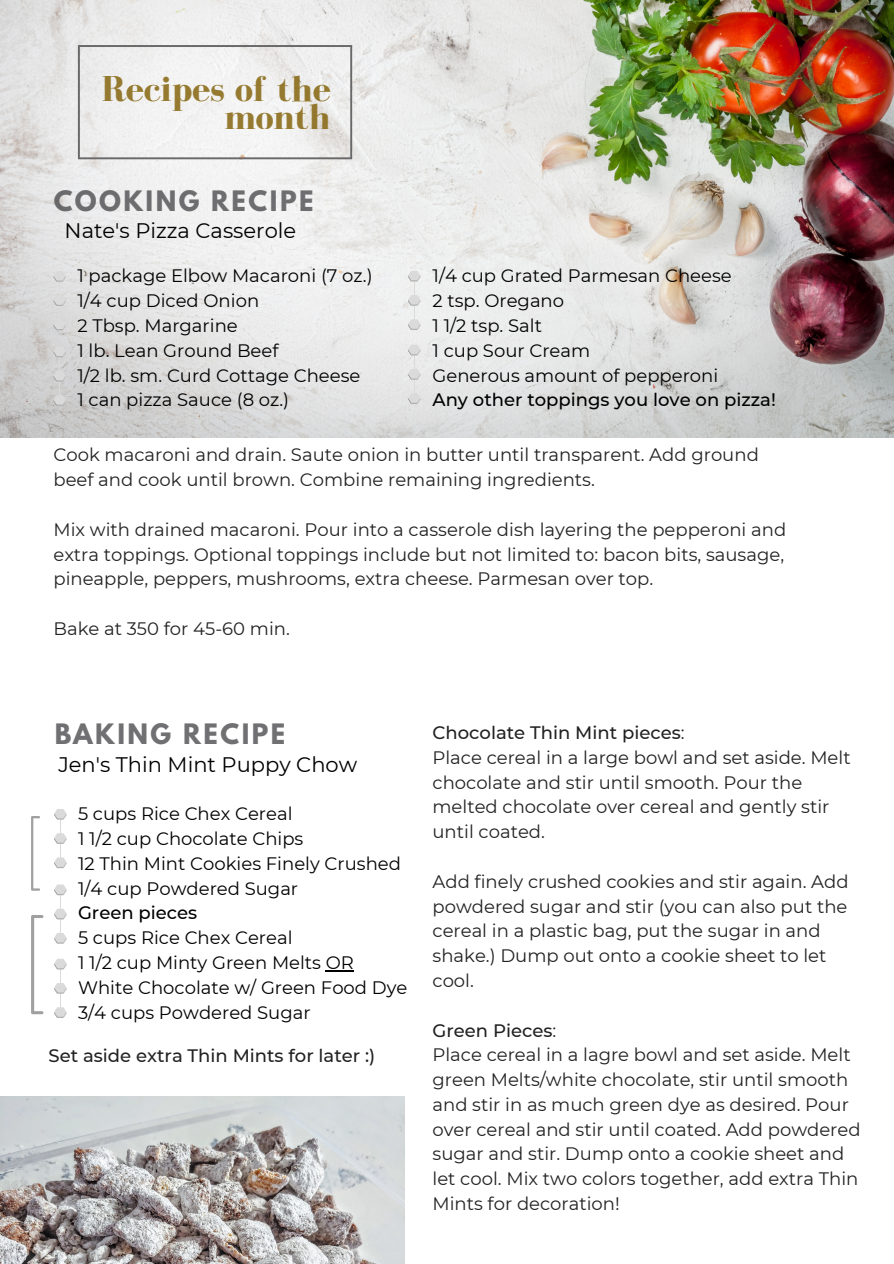
<style>
.page{position:relative;width:894px;height:1264px;background:#fff}
.page>*{position:absolute;margin:0;border:0;box-sizing:border-box;transform-origin:0 0}
.t1{font:700 37.05px/27.8px "Bodoni FLF";color:#7e5c00;text-align:right}
.t2{font:700 24.9px "League Spartan";letter-spacing:.1em;color:#4d4d50}
.t3{font:21px "Montserrat";color:#000}
.t4{font:18px/24.8px "Montserrat";color:#222}
.t5{font:18px "Montserrat";color:#000}
.t6{font:500 18px "Montserrat";color:#222}
.t7{font:500 18px "Montserrat";color:#000}
.s1{font-weight:400}
</style>
<div class="page">
<img style="left:0;top:0;width:893px;height:437px">
<svg style="left:78px;top:45px;width:274px;height:114px"></svg>
<hr style="left:60px;top:815px;width:1px;height:48px;background:#dadada">
<svg style="left:54px;top:857px;width:12px;height:11px"></svg>
<svg style="left:54px;top:833px;width:12px;height:11px"></svg>
<svg style="left:54px;top:809px;width:12px;height:10px"></svg>
<svg style="left:326px;top:970px;width:28px;height:1px"></svg>
<hr style="left:60px;top:890px;width:1px;height:49px;background:#dadada">
<svg style="left:54px;top:933px;width:12px;height:10px"></svg>
<svg style="left:54px;top:909px;width:12px;height:10px"></svg>
<svg style="left:54px;top:884px;width:12px;height:11px"></svg>
<hr style="left:60px;top:964px;width:1px;height:49px;background:#dadada">
<svg style="left:54px;top:1007px;width:12px;height:10px"></svg>
<svg style="left:54px;top:983px;width:12px;height:10px"></svg>
<svg style="left:54px;top:959px;width:12px;height:10px"></svg>
<svg style="left:31px;top:915px;width:12px;height:99px"></svg>
<svg style="left:31px;top:816px;width:9px;height:74px"></svg>
<hr style="left:59px;top:277px;width:1px;height:48px;background:#dadada">
<svg style="left:53px;top:319px;width:13px;height:11px"></svg>
<svg style="left:53px;top:295px;width:13px;height:11px"></svg>
<svg style="left:53px;top:271px;width:13px;height:11px"></svg>
<hr style="left:59px;top:352px;width:1px;height:49px;background:#dadada">
<svg style="left:53px;top:395px;width:13px;height:11px"></svg>
<svg style="left:53px;top:371px;width:13px;height:10px"></svg>
<svg style="left:53px;top:346px;width:13px;height:11px"></svg>
<hr style="left:414px;top:277px;width:1px;height:48px;background:#dadada">
<svg style="left:408px;top:319px;width:12px;height:11px"></svg>
<svg style="left:408px;top:295px;width:12px;height:11px"></svg>
<svg style="left:408px;top:271px;width:12px;height:10px"></svg>
<hr style="left:414px;top:351px;width:1px;height:48px;background:#dadada">
<svg style="left:408px;top:393px;width:12px;height:11px"></svg>
<svg style="left:408px;top:369px;width:12px;height:11px"></svg>
<svg style="left:408px;top:345px;width:12px;height:10px"></svg>
<img style="left:0;top:1096px;width:404px;height:167px">
<h1 class="t1" style="left:101px;top:74px;width:231px">Recipes of the month</h1>
<h2 class="t2" style="left:53px;top:188px;width:261px">COOKING RECIPE</h2>
<p class="t3" style="left:65px;top:218px;width:233px">Nate's Pizza Casserole</p>
<p class="t5" style="left:432px;top:265px;width:301px">1/4 cup Grated Parmesan Cheese</p>
<p class="t5" style="left:432px;top:290px;width:133px">2 tsp. Oregano</p>
<p class="t5" style="left:432px;top:314px;width:111px">1 1/2 tsp. Salt</p>
<p class="t5" style="left:432px;top:339px;width:159px">1 cup Sour Cream</p>
<p class="t5" style="left:432px;top:364px;width:287px">Generous amount of pepperoni</p>
<p class="t7" style="left:432px;top:389px;width:345px">Any other toppings you love on pizza!</p>
<p class="t4" style="left:53px;top:442px;width:706px">Cook macaroni and drain. Saute onion in butter until transparent. Add ground beef and cook until brown. Combine remaining ingredients.</p>
<p class="t4" style="left:53px;top:517px;width:734px;text-align:justify">Mix with drained macaroni. Pour into a casserole dish layering the pepperoni and extra toppings. Optional toppings include but not limited to: bacon bits, sausage, pineapple, peppers, mushrooms, extra cheese. Parmesan over top.</p>
<p class="t4" style="left:53px;top:616px;width:238px">Bake at 350 for 45-60 min.</p>
<p class="t5" style="left:77px;top:265px;width:296px">1 package Elbow Macaroni (7 oz.)</p>
<p class="t5" style="left:77px;top:290px;width:183px">1/4 cup Diced Onion</p>
<p class="t5" style="left:77px;top:314px;width:162px">2 Tbsp. Margarine</p>
<p class="t5" style="left:77px;top:339px;width:203px">1 lb. Lean Ground Beef</p>
<p class="t5" style="left:77px;top:364px;width:284px">1/2 lb. sm. Curd Cottage Cheese</p>
<p class="t5" style="left:77px;top:389px;width:213px">1 can pizza Sauce (8 oz.)</p>
<h2 class="t2" style="left:54px;top:722px;width:233px">BAKING RECIPE</h2>
<p class="t3" style="left:58px;top:751px;width:300px">Jen's Thin Mint Puppy Chow</p>
<p class="t5" style="left:78px;top:803px;width:216px">5 cups Rice Chex Cereal</p>
<p class="t5" style="left:78px;top:827px;width:227px">1 1/2 cup Chocolate Chips</p>
<p class="t5" style="left:78px;top:852px;width:324px">12 Thin Mint Cookies Finely Crushed</p>
<p class="t5" style="left:78px;top:877px;width:221px">1/4 cup Powdered Sugar</p>
<p class="t7" style="left:78px;top:902px;width:121px">Green pieces</p>
<p class="t5" style="left:78px;top:926px;width:216px">5 cups Rice Chex Cereal</p>
<p class="t5" style="left:78px;top:951px;width:277px">1 1/2 cup Minty Green Melts OR</p>
<p class="t5" style="left:78px;top:976px;width:331px">White Chocolate w/ Green Food Dye</p>
<p class="t5" style="left:78px;top:1001px;width:234px">3/4 cups Powdered Sugar</p>
<p class="t6" style="left:49px;top:1044px;width:328px">Set aside extra Thin Mints for later :)</p>
<p class="t6" style="left:432px;top:721px;width:253px">Chocolate Thin Mint pieces<span class="s1">:</span></p>
<p class="t4" style="left:432px;top:745px;width:419px">Place cereal in a large bowl and set aside. Melt chocolate and stir until smooth. Pour the melted chocolate over cereal and gently stir until coated.</p>
<p class="t4" style="left:432px;top:869px;width:417px">Add finely crushed cookies and stir again. Add powdered sugar and stir (you can also put the cereal in a plastic bag, put the sugar in and shake.) Dump out onto a cookie sheet to let cool.</p>
<p class="t6" style="left:432px;top:1019px;width:125px">Green Pieces<span class="s1">:</span></p>
<p class="t4" style="left:432px;top:1042px;width:429px">Place cereal in a lagre bowl and set aside. Melt green Melts/white chocolate, stir until smooth and stir in as much green dye as desired. Pour over cereal and stir until coated. Add powdered sugar and stir. Dump onto a cookie sheet and let cool. Mix two colors together, add extra Thin Mints for decoration!</p>
</div>
